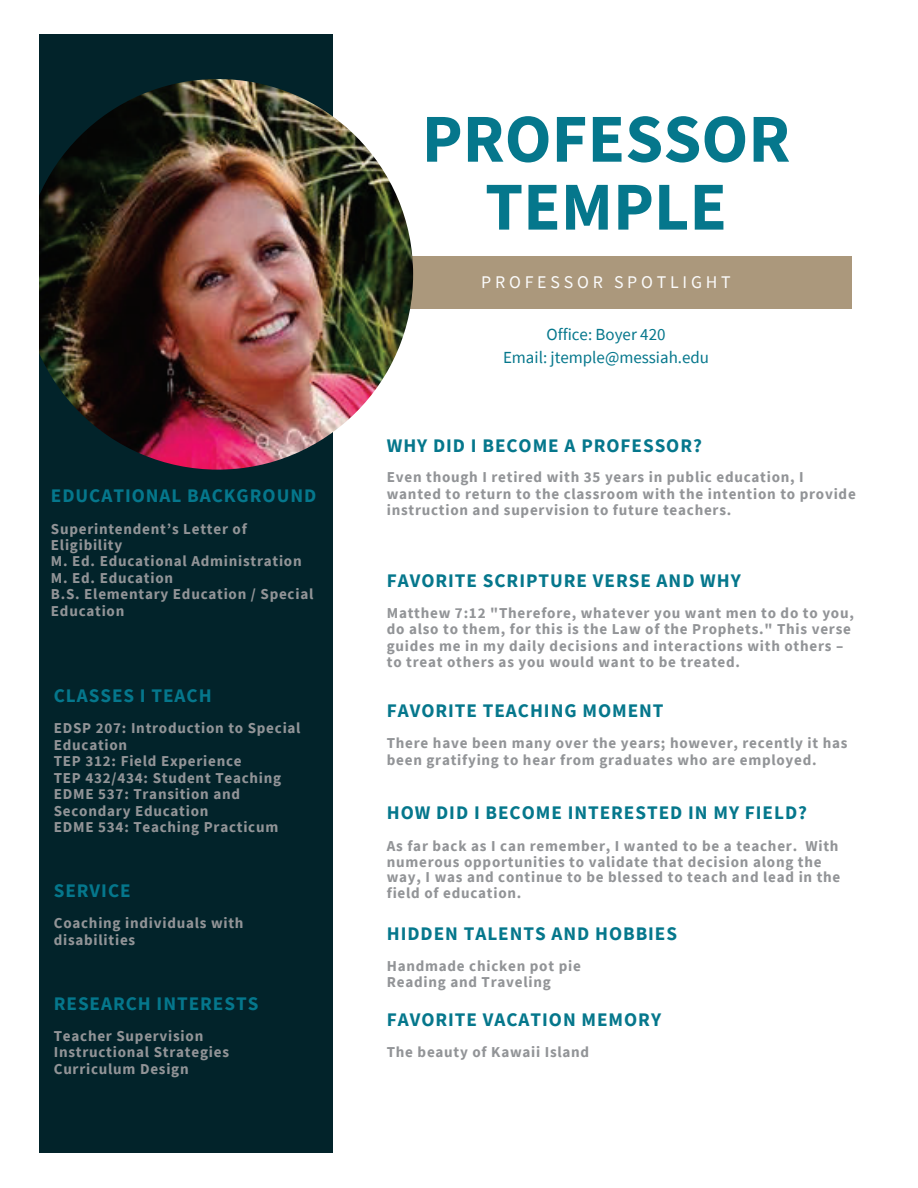
<style>
.page{position:relative;width:918px;height:1188px;background:#fff}
.page>*{position:absolute;margin:0;border:0;box-sizing:border-box;transform-origin:0 0}
.t1{font:700 68.55px/67.9px "Source Sans Pro";color:#05778c;text-align:center}
.t2{font:700 19.2px "Source Sans Pro";letter-spacing:.05em;color:#05778c}
.t3{font:17.85px "Source Sans Pro";letter-spacing:.21em;color:#fbfbfb}
.t4{font:16.95px/23.2px "Source Sans Pro";color:#05778c;text-align:center}
.t5{font:700 15.15px/16.5px "Source Sans Pro";letter-spacing:.05em;color:#929497}
</style>
<div class="page">
<div style="left:361px;top:256px;width:490px;height:53px;background:#ab987c"></div>
<div style="left:39px;top:35px;width:294px;height:1118px;background:#02232a"></div>
<img style="left:39px;top:79px;width:374px;height:391px">
<p class="t2" style="left:51px;top:484px;width:267px">EDUCATIONAL BACKGROUND</p>
<p class="t5" style="left:51px;top:520px;width:264px">Superintendent’s Letter of<br>Eligibility<br>M. Ed. Educational Administration<br>M. Ed. Education<br>B.S. Elementary Education / Special<br>Education</p>
<p class="t2" style="left:54px;top:683px;width:159px">CLASSES I TEACH</p>
<p class="t5" style="left:54px;top:720px;width:248px">EDSP 207: Introduction to Special<br>Education<br>TEP 312: Field Experience<br>TEP 432/434: Student Teaching<br>EDME 537: Transition and<br>Secondary Education<br>EDME 534: Teaching Practicum</p>
<p class="t2" style="left:54px;top:878px;width:78px">SERVICE</p>
<p class="t5" style="left:54px;top:915px;width:191px">Coaching individuals with disabilities</p>
<p class="t2" style="left:54px;top:991px;width:206px">RESEARCH INTERESTS</p>
<p class="t5" style="left:54px;top:1027px;width:177px">Teacher Supervision<br>Instructional Strategies<br>Curriculum Design</p>
<h1 class="t1" style="left:422px;top:103px;width:370px">PROFESSOR<br>TEMPLE</h1>
<p class="t3" style="left:481px;top:271px;width:251px">PROFESSOR SPOTLIGHT</p>
<p class="t4" style="left:503px;top:323px;width:208px">Office: Boyer 420<br>Email: jtemple@messiah.edu</p>
<p class="t2" style="left:387px;top:433px;width:317px">WHY DID I BECOME A PROFESSOR?</p>
<p class="t5" style="left:387px;top:469px;width:471px">Even though I retired with 35 years in public education, I wanted to return to the classroom with the intention to provide instruction and supervision to future teachers.</p>
<p class="t2" style="left:387px;top:568px;width:356px">FAVORITE SCRIPTURE VERSE AND WHY</p>
<p class="t5" style="left:387px;top:604px;width:469px">Matthew 7:12 "Therefore, whatever you want men to do to you, do also to them, for this is the Law of the Prophets." This verse guides me in my daily decisions and interactions with others – to treat others as you would want to be treated.</p>
<p class="t2" style="left:387px;top:698px;width:278px">FAVORITE TEACHING MOMENT</p>
<p class="t5" style="left:387px;top:735px;width:462px">There have been many over the years; however, recently it has been gratifying to hear from graduates who are employed.</p>
<p class="t2" style="left:387px;top:800px;width:422px">HOW DID I BECOME INTERESTED IN MY FIELD?</p>
<p class="t5" style="left:387px;top:837px;width:455px;line-height:15.9px">As far back as I can remember, I wanted to be a teacher. With numerous opportunities to validate that decision along the way, I was and continue to be blessed to teach and lead in the field of education.</p>
<p class="t2" style="left:387px;top:921px;width:292px">HIDDEN TALENTS AND HOBBIES</p>
<p class="t5" style="left:387px;top:957px;width:196px">Handmade chicken pot pie<br>Reading and Traveling</p>
<p class="t2" style="left:387px;top:1007px;width:276px">FAVORITE VACATION MEMORY</p>
<p class="t5" style="left:387px;top:1044px;width:204px">The beauty of Kawaii Island</p>
</div>
